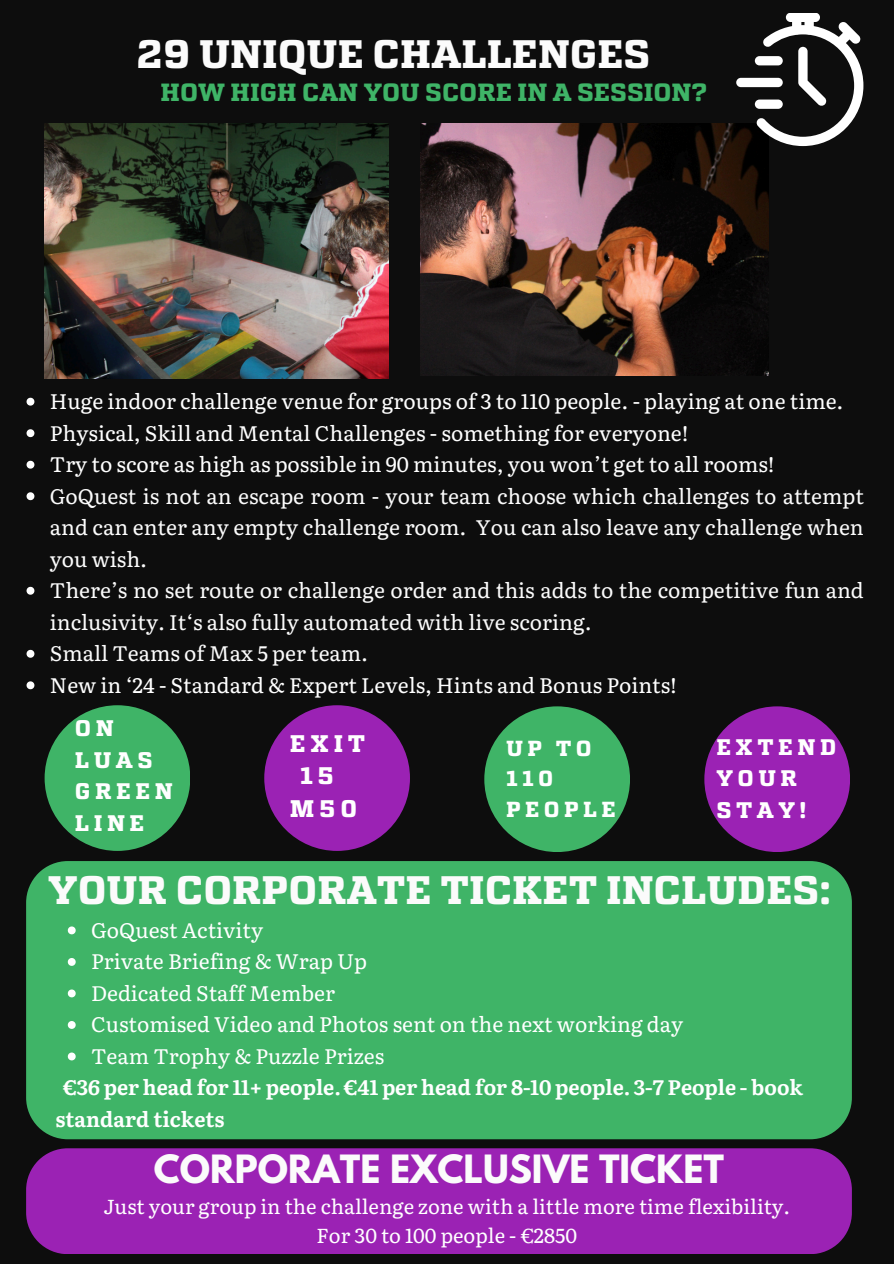
<style>
.page{position:relative;width:894px;height:1264px;background:#fff}
.page>*{position:absolute;margin:0;border:0;box-sizing:border-box;transform-origin:0 0}
.t1{font:700 39.75px "Atletico";color:#fbfbfb}
.t2{font:700 34.5px "League Spartan";color:#fbfbfb}
.t3{font:700 24.9px "Atletico";color:#3fb467}
.t4{font:700 24px "Atletico";letter-spacing:.2em;color:#fff}
.t5{font:700 22.5px/31.5px "Atletico";letter-spacing:.2em;color:#fff}
.t6{font:700 21.75px/30.3px "Atletico";letter-spacing:.2em;color:#fff}
.t7{font:21px "Literata";color:#fff}
.t8{font:21px/31.5px "Literata";color:#fbfbfb;text-align:justify}
.t9{font:700 21px/31.5px "Literata";color:#fff}
.t10{font:20.25px "Literata";color:#fff}
</style>
<div class="page">
<div style="left:0;top:0;width:893px;height:1263px;background:#0d0d0d"></div>
<img style="left:420px;top:124px;width:348px;height:252px">
<div style="left:45px;top:705px;width:145px;height:146px;background:#3fb467;border-radius:50%"></div>
<div style="left:785px;top:13px;width:34px;height:9px;background:#fff;border-radius:5px"></div>
<svg style="left:756px;top:22px;width:107px;height:124px"></svg>
<div style="left:736px;top:78px;width:46px;height:9px;background:#fff;border-radius:5px"></div>
<div style="left:754px;top:56px;width:28px;height:9px;background:#fff;border-radius:5px"></div>
<div style="left:754px;top:99px;width:28px;height:10px;background:#fff;border-radius:5px"></div>
<img style="left:45px;top:124px;width:343px;height:254px">
<svg style="left:27px;top:398px;width:7px;height:7px"></svg>
<svg style="left:27px;top:429px;width:7px;height:8px"></svg>
<svg style="left:27px;top:461px;width:7px;height:7px"></svg>
<svg style="left:27px;top:492px;width:7px;height:8px"></svg>
<svg style="left:27px;top:587px;width:7px;height:7px"></svg>
<svg style="left:27px;top:650px;width:7px;height:7px"></svg>
<svg style="left:27px;top:681px;width:7px;height:8px"></svg>
<div style="left:264px;top:705px;width:146px;height:146px;background:#9b22b4;border-radius:50%"></div>
<div style="left:484px;top:706px;width:146px;height:146px;background:#3fb467;border-radius:50%"></div>
<div style="left:704px;top:706px;width:145px;height:146px;background:#9b22b4;border-radius:50%"></div>
<div style="left:26px;top:861px;width:825px;height:278px;background:#3fb467"></div>
<svg style="left:68px;top:926px;width:8px;height:8px"></svg>
<svg style="left:68px;top:958px;width:8px;height:7px"></svg>
<svg style="left:68px;top:989px;width:8px;height:8px"></svg>
<svg style="left:68px;top:1021px;width:8px;height:7px"></svg>
<svg style="left:68px;top:1052px;width:8px;height:8px"></svg>
<div style="left:26px;top:1148px;width:825px;height:106px;background:#9b22b4"></div>
<h3 class="t1" style="left:136px;top:36px;width:515px">29 UNIQUE CHALLENGES</h3>
<p class="t3" style="left:161px;top:81px;width:548px">HOW HIGH CAN YOU SCORE IN A SESSION?</p>
<p class="t7" style="left:50px;top:384px;width:795px">Huge indoor challenge venue for groups of 3 to 110 people. - playing at one time.</p>
<p class="t7" style="left:50px;top:416px;width:640px">Physical, Skill and Mental Challenges - something for everyone!</p>
<p class="t7" style="left:50px;top:447px;width:726px">Try to score as high as possible in 90 minutes, you won’t get to all rooms!</p>
<p class="t8" style="left:50px;top:478px;width:815px">GoQuest is not an escape room - your team choose which challenges to attempt and can enter any empty challenge room. You can also leave any challenge when you wish.</p>
<p class="t8" style="left:50px;top:573px;width:815px">There’s no set route or challenge order and this adds to the competitive fun and inclusivity. It‘s also fully automated with live scoring.</p>
<p class="t8" style="left:50px;top:636px;width:320px">Small Teams of Max 5 per team.</p>
<p class="t7" style="left:50px;top:668px;width:628px">New in ‘24 - Standard &amp; Expert Levels, Hints and Bonus Points!</p>
<p class="t5" style="left:75px;top:714px;width:99px">ON<br>LUAS<br>GREEN<br>LINE</p>
<h3 class="t4" style="left:290px;top:733px;width:77px">EXIT</h3>
<h3 class="t4" style="left:300px;top:765px;width:35px">15</h3>
<h3 class="t4" style="left:290px;top:798px;width:69px">M50</h3>
<h3 class="t6" style="left:506px;top:734px;width:111px">UP TO<br>110<br>PEOPLE</h3>
<h4 class="t5" style="left:716px;top:732px;width:121px">EXTEND<br>YOUR<br>STAY!</h4>
<p class="t1" style="left:48px;top:872px;width:784px">YOUR CORPORATE TICKET INCLUDES:</p>
<h3 class="t7" style="left:91px;top:913px;width:173px">GoQuest Activity</h3>
<h1 class="t7" style="left:91px;top:944px;width:277px">Private Briefing &amp; Wrap Up</h1>
<p class="t7" style="left:91px;top:976px;width:245px">Dedicated Staff Member</p>
<p class="t7" style="left:91px;top:1007px;width:593px">Customised Video and Photos sent on the next working day</p>
<p class="t7" style="left:91px;top:1039px;width:294px">Team Trophy &amp; Puzzle Prizes</p>
<p class="t9" style="left:55px;top:1070px;width:749px;text-indent:8px">€36 per head for 11+ people. €41 per head for 8-10 people. 3-7 People - book standard tickets</p>
<h5 class="t2" style="left:154px;top:1152px;width:571px">CORPORATE EXCLUSIVE TICKET</h5>
<h2 class="t10" style="left:103px;top:1190px;width:688px">Just your group in the challenge zone with a little more time flexibility.</h2>
<p class="t10" style="left:316px;top:1219px;width:262px">For 30 to 100 people - €2850</p>
</div>
